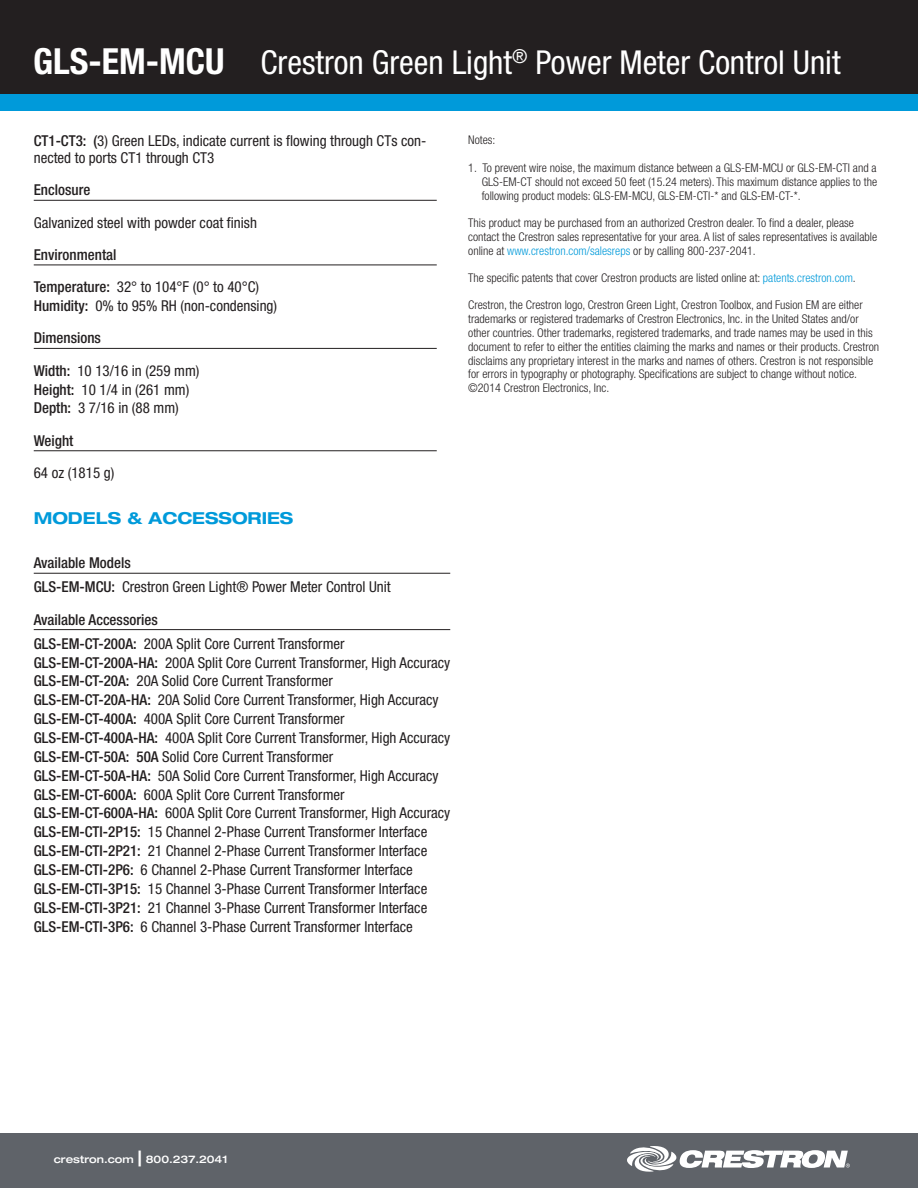
<style>
.page{position:relative;width:918px;height:1188px;background:#fff}
.page>*{position:absolute;margin:0;border:0;box-sizing:border-box;transform-origin:0 0}
.t1{font:condensed 33px "Helvetica Neue LT Std";color:#fff}
.SPECIFICATIONS_title{font:700 expanded 16.5px "Helvetica Neue LT Std";color:#009ada}
.spec_description{font:condensed 15px/17.2px "Helvetica Neue LT Std";color:#231f20}
.spec_header{font:500 condensed 15px "Helvetica Neue LT Std";color:#231f20}
.available_models_hea{font:500 condensed 15px "Helvetica Neue LT Std";color:#231f20}
.endnote{font:300 condensed 12px/13.8px "Helvetica Neue LT Std";color:#231f20}
.t2{font:500 expanded 10.5px "Helvetica Neue LT Std";color:#fff}
.s1{font-weight:700;font-size:36px}
.s2{font-weight:500}
.s3{color:#009ada}
.s4{font-size:21px}
</style>
<div class="page">
<div style="left:0;top:0;width:918px;height:94px;background:#231f20"></div>
<div style="left:0;top:94px;width:918px;height:17px;background:#009ada"></div>
<div style="left:0;top:1134px;width:918px;height:54px;background:#5f6369"></div>
<svg style="left:627px;top:1146px;width:223px;height:26px"></svg>
<hr style="left:34px;top:200px;width:403px;height:1px;background:#231f20">
<hr style="left:34px;top:265px;width:403px;height:1px;background:#231f20">
<hr style="left:34px;top:348px;width:403px;height:1px;background:#231f20">
<hr style="left:34px;top:450px;width:403px;height:1px;background:#231f20">
<hr style="left:34px;top:573px;width:416px;height:1px;background:#231f20">
<hr style="left:34px;top:629px;width:416px;height:1px;background:#231f20">
<h1 class="t1" style="left:33px;top:44px;width:809px"><span class="s1">GLS-EM-MCU</span> Crestron Green Light<sup>®</sup> Power Meter Control Unit</h1>
<p class="spec_description" style="left:34px;top:132px;width:394px"><span class="s2">CT1-CT3: (</span>3) Green LEDs, indicate current is flowing through CTs con&shy;nected to ports CT1 through CT3</p>
<p class="spec_header" style="left:34px;top:181px;width:58px">Enclosure</p>
<p class="spec_description" style="left:34px;top:214px;width:225px">Galvanized steel with powder coat finish</p>
<p class="spec_header" style="left:34px;top:246px;width:84px">Environmental</p>
<p class="spec_description" style="left:34px;top:278px;width:227px"><span class="s2">Temperature:</span> 32° to 104°F (0° to 40°C)</p>
<p class="spec_description" style="left:34px;top:297px;width:245px"><span class="s2">Humidity:</span> 0% to 95% RH (non-condensing)</p>
<p class="spec_header" style="left:34px;top:329px;width:69px">Dimensions</p>
<p class="spec_description" style="left:34px;top:362px;width:167px"><span class="s2">Width:</span> 10 13/16 in (259 mm)</p>
<p class="spec_description" style="left:34px;top:381px;width:157px"><span class="s2">Height:</span> 10 1/4 in (261 mm)</p>
<p class="spec_description" style="left:34px;top:399px;width:147px"><span class="s2">Depth:</span> 3 7/16 in (88 mm)</p>
<p class="spec_header" style="left:34px;top:432px;width:41px">Weight</p>
<p class="spec_description" style="left:34px;top:464px;width:82px">64 oz (1815 g)</p>
<p class="SPECIFICATIONS_title" style="left:34px;top:508px;width:261px">MODELS &amp; ACCESSORIES</p>
<p class="available_models_hea" style="left:34px;top:554px;width:99px">Available Models</p>
<p class="spec_description" style="left:34px;top:578px;width:358px"><span class="s2">GLS-EM-MCU:</span> Crestron Green Light® Power Meter Control Unit</p>
<p class="available_models_hea" style="left:34px;top:610px;width:125px">Available Accessories</p>
<p class="spec_description" style="left:34px;top:635px;width:312px"><span class="s2">GLS-EM-CT-200A:</span> 200A Split Core Current Transformer</p>
<p class="spec_description" style="left:34px;top:653px;width:418px"><span class="s2">GLS-EM-CT-200A-HA:</span> 200A Split Core Current Transformer, High Accuracy</p>
<p class="spec_description" style="left:34px;top:672px;width:301px"><span class="s2">GLS-EM-CT-20A:</span> 20A Solid Core Current Transformer</p>
<p class="spec_description" style="left:34px;top:691px;width:406px"><span class="s2">GLS-EM-CT-20A-HA:</span> 20A Solid Core Current Transformer, High Accuracy</p>
<p class="spec_description" style="left:34px;top:710px;width:312px"><span class="s2">GLS-EM-CT-400A:</span> 400A Split Core Current Transformer</p>
<p class="spec_description" style="left:34px;top:729px;width:418px"><span class="s2">GLS-EM-CT-400A-HA:</span> 400A Split Core Current Transformer, High Accuracy</p>
<p class="spec_description" style="left:34px;top:748px;width:301px"><span class="s2">GLS-EM-CT-50A: 50A</span> Solid Core Current Transformer</p>
<p class="spec_description" style="left:34px;top:767px;width:406px"><span class="s2">GLS-EM-CT-50A-HA:</span> 50A Solid Core Current Transformer, High Accuracy</p>
<p class="spec_description" style="left:34px;top:786px;width:312px"><span class="s2">GLS-EM-CT-600A:</span> 600A Split Core Current Transformer</p>
<p class="spec_description" style="left:34px;top:804px;width:418px"><span class="s2">GLS-EM-CT-600A-HA:</span> 600A Split Core Current Transformer, High Accuracy</p>
<p class="spec_description" style="left:34px;top:823px;width:395px"><span class="s2">GLS-EM-CTI-2P15:</span> 15 Channel 2-Phase Current Transformer Interface</p>
<p class="spec_description" style="left:34px;top:842px;width:395px"><span class="s2">GLS-EM-CTI-2P21:</span> 21 Channel 2-Phase Current Transformer Interface</p>
<p class="spec_description" style="left:34px;top:861px;width:381px"><span class="s2">GLS-EM-CTI-2P6:</span> 6 Channel 2-Phase Current Transformer Interface</p>
<p class="spec_description" style="left:34px;top:880px;width:395px"><span class="s2">GLS-EM-CTI-3P15:</span> 15 Channel 3-Phase Current Transformer Interface</p>
<p class="spec_description" style="left:34px;top:899px;width:395px"><span class="s2">GLS-EM-CTI-3P21:</span> 21 Channel 3-Phase Current Transformer Interface</p>
<p class="spec_description" style="left:34px;top:918px;width:381px"><span class="s2">GLS-EM-CTI-3P6:</span> 6 Channel 3-Phase Current Transformer Interface</p>
<p class="endnote" style="left:468px;top:132px;width:29px">Notes:</p>
<p class="endnote" style="left:482px;top:161px;width:397px;text-align:justify;text-indent:-14px">1. To prevent wire noise, the maximum distance between a GLS-EM-MCU or GLS-EM-CTI and a GLS-EM-CT should not exceed 50 feet (15.24 meters). This maximum distance applies to the following product models: GLS-EM-MCU, GLS-EM-CTI-* and GLS-EM-CT-*.</p>
<p class="endnote" style="left:468px;top:216px;width:410px">This product may be purchased from an authorized Crestron dealer. To find a dealer, please contact the Crestron sales representative for your area. A list of sales representatives is available online at <span class="s3">www.crestron.com/salesreps</span> or by calling 800-237-2041.</p>
<p class="endnote" style="left:468px;top:271px;width:389px">The specific patents that cover Crestron products are listed online at: <span class="s3">patents.crestron.com</span>.</p>
<p class="endnote" style="left:468px;top:298px;width:412px">Crestron, the Crestron logo, Crestron Green Light, Crestron Toolbox, and Fusion EM are either trademarks or registered trademarks of Crestron Electronics, Inc. in the United States and/or other countries. Other trademarks, registered trademarks, and trade names may be used in this document to refer to either the entities claiming the marks and names or their products. Crestron disclaims any proprietary interest in the marks and names of others. Crestron is not responsible for errors in typography or photography. Specifications are subject to change without notice. ©2014 Crestron Electronics, Inc.</p>
<p class="t2" style="left:54px;top:1153px;width:175px">crestron.com <span class="s4">|</span> 800.237.2041</p>
</div>
